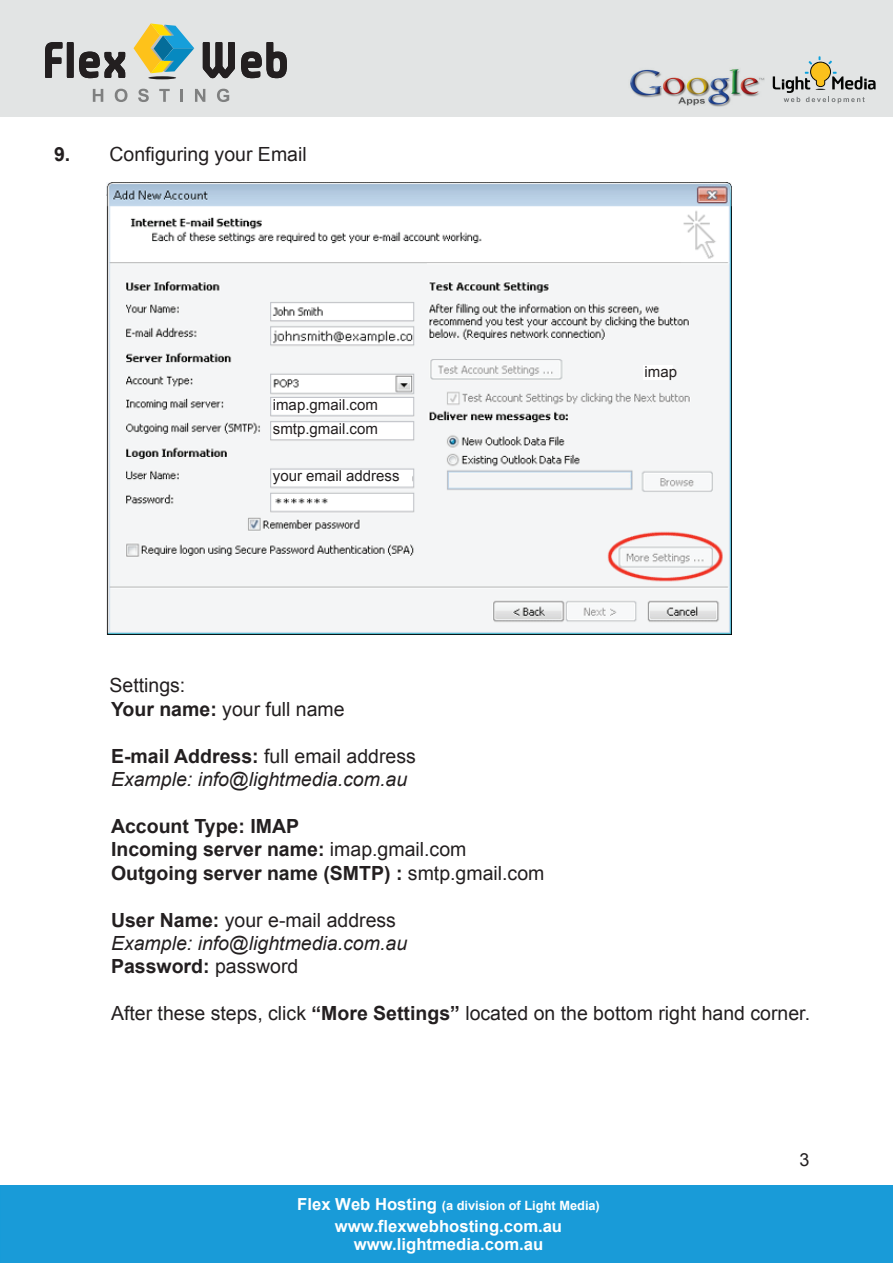
<style>
.page{position:relative;width:893px;height:1263px;background:#fff}
.page>*{position:absolute;margin:0;border:0;box-sizing:border-box;transform-origin:0 0}
.t1{font:italic 19.5px/23.4px "Arial";color:#231f20}
.t2{font:19.5px/23.4px "Arial";color:#231f20}
.t3{font:700 19.5px/23.4px "Arial";color:#231f20}
.t4{font:700 19.5px/23.4px "Arial";color:#fff;text-align:center}
.t5{font:18px "Arial";color:#231f20}
.t6{font:700 16.65px/17.7px "Arial";color:#fff;text-align:center}
.t7{font:15px/23.9px "Arial";color:#231f20}
.t8{font:700 12.75px "Arial";color:#fff}
.s1{font-weight:700}
.s2{font-weight:700;font-style:normal}
.s3{font-style:normal}
.s4{font-weight:400}
.s5{font-size:16.65px}
</style>
<div class="page">
<img style="left:107px;top:183px;width:624px;height:451px">
<div style="left:273px;top:399px;width:123px;height:14px;background:#fff"></div>
<div style="left:273px;top:423px;width:126px;height:13px;background:#fff"></div>
<div style="left:273px;top:470px;width:139px;height:14px;background:#fff"></div>
<div style="left:643px;top:365px;width:29px;height:15px;background:#fff"></div>
<div style="left:2px;top:1186px;width:891px;height:77px;background:#199bd8"></div>
<div style="left:0;top:0;width:893px;height:116px;background:#e2e4e4"></div>
<svg style="left:773px;top:56px;width:103px;height:47px"></svg>
<svg style="left:202px;top:42px;width:85px;height:37px"></svg>
<svg style="left:45px;top:42px;width:18px;height:36px"></svg>
<div style="left:67px;top:42px;width:7px;height:36px;border:2px solid #231f20"></div>
<svg style="left:69px;top:23px;width:126px;height:56px"></svg>
<svg style="left:93px;top:89px;width:10px;height:13px"></svg>
<svg style="left:115px;top:89px;width:12px;height:13px"></svg>
<svg style="left:138px;top:89px;width:11px;height:13px"></svg>
<svg style="left:159px;top:89px;width:11px;height:13px"></svg>
<svg style="left:181px;top:89px;width:2px;height:13px"></svg>
<svg style="left:195px;top:89px;width:10px;height:13px"></svg>
<svg style="left:217px;top:89px;width:12px;height:13px"></svg>
<img style="left:630px;top:69px;width:135px;height:38px">
<p class="t2" style="left:54px;top:142px;width:254px"><span class="s1">9.</span> Configuring your Email</p>
<p class="t7" style="left:273px;top:393px;width:107px">imap.gmail.com smtp.gmail.com</p>
<p class="t7" style="left:273px;top:464px;width:128px">your email address</p>
<p class="t7" style="left:645px;top:360px;width:34px">imap</p>
<p class="t2" style="left:109px;top:674px;width:237px">Settings:<br><span class="s1">Your name:</span> your full name</p>
<p class="t1" style="left:111px;top:744px;width:306px"><span class="s2">E-mail Address:</span> <span class="s3">full email address<br></span>Example: info@lightmedia.com.au</p>
<p class="t3" style="left:111px;top:814px;width:435px">Account Type: IMAP<br>Incoming server name: <span class="s4">imap.gmail.com<br></span>Outgoing server name (SMTP) : <span class="s4">smtp.gmail.com</span></p>
<p class="t1" style="left:111px;top:908px;width:298px"><span class="s2">User Name:</span> <span class="s3">your e-mail address<br></span>Example: info@lightmedia.com.au<br><span class="s2">Password:</span> <span class="s3">password</span></p>
<p class="t2" style="left:111px;top:1001px;width:701px">After these steps, click <span class="s1">“More Settings”</span> located on the bottom right hand corner.</p>
<p class="t8" style="left:297px;top:1197px;width:304px"><span class="s5">Flex Web Hosting</span> (a division of Light Media)</p>
<p class="t6" style="left:335px;top:1218px;width:229px">www.flexwebhosting.com.au www.lightmedia.com.au</p>
<p class="t4" style="left:336px;top:1202px;width:223px">Light Media www.lightmedia.com.au</p>
<p class="t5" style="left:799px;top:1150px;width:12px">3</p>
</div>
